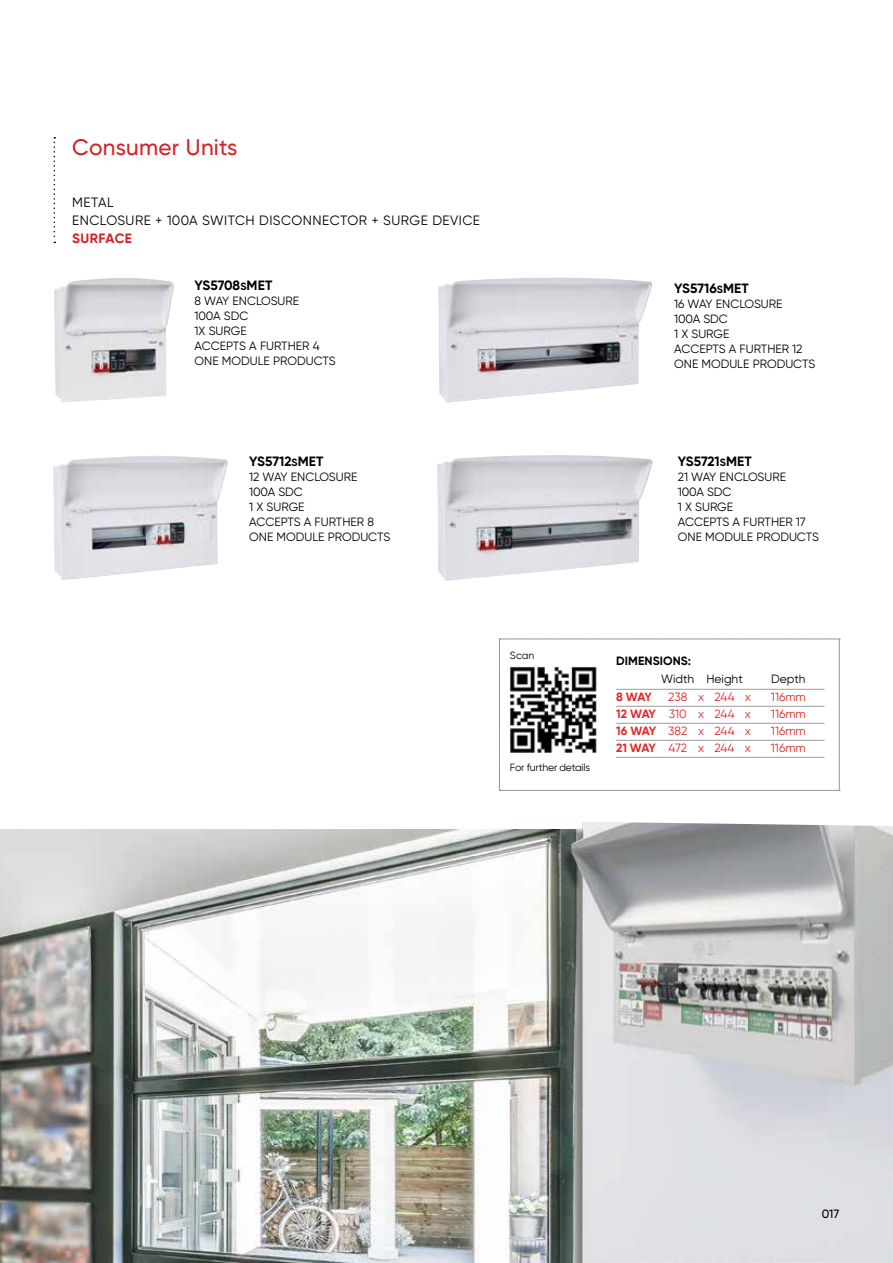
<style>
.page{position:relative;width:893px;height:1263px;background:#fff}
.page>*{position:absolute;margin:0;border:0;box-sizing:border-box;transform-origin:0 0}
.t1{font:500 22.5px "Gilroy";letter-spacing:.01em;color:#d62027}
.t2{font:13.5px/18px "Gilroy";letter-spacing:.035em;color:#000}
.t3{font:700 13.5px "Gilroy";color:#000}
.t4{font:700 13.5px "Gilroy";letter-spacing:.03em;color:#d62027}
.t5{font:12px/15px "Gilroy";color:#000}
.t6{font:12px "Gilroy";color:#e32726}
.t7{font:700 12px "Gilroy";letter-spacing:.01em;color:#000}
.t8{font:700 12px "Gilroy";color:#e32726}
.t9{font:500 12px "Gilroy";color:#000}
.t10{font:10.5px "Gilroy";letter-spacing:-.02em;color:#000}
.s1{font-size:10.5px}
.s2{font-weight:700}
</style>
<div class="page">
<svg style="left:499px;top:639px;width:341px;height:152px"></svg>
<hr style="left:752px;top:757px;width:72px;height:1px;background:#9d9c9c">
<img style="left:510px;top:666px;width:86px;height:86px">
<svg style="left:54px;top:137px;width:1px;height:106px"></svg>
<img style="left:53px;top:456px;width:175px;height:124px">
<img style="left:54px;top:278px;width:120px;height:125px">
<img style="left:437px;top:455px;width:216px;height:126px">
<img style="left:438px;top:278px;width:215px;height:125px">
<img style="left:0;top:822px;width:893px;height:441px">
<h1 class="t1" style="left:72px;top:133px;width:167px">Consumer Units</h1>
<p class="t2" style="left:72px;top:193px;width:409px">METAL<br>ENCLOSURE + 100A SWITCH DISCONNECTOR + SURGE DEVICE</p>
<p class="t4" style="left:72px;top:230px;width:61px">SURFACE</p>
<p class="t3" style="left:195px;top:277px;width:79px">YS5708<span class="s1">S</span>MET</p>
<p class="t5" style="left:195px;top:293px;width:143px">8 WAY ENCLOSURE<br>100A SDC<br>1X SURGE<br>ACCEPTS A FURTHER 4<br>ONE MODULE PRODUCTS</p>
<p class="t3" style="left:249px;top:453px;width:76px">YS5712<span class="s1">S</span>MET</p>
<p class="t5" style="left:249px;top:469px;width:143px">12 WAY ENCLOSURE<br>100A SDC<br>1 X SURGE<br>ACCEPTS A FURTHER 8<br>ONE MODULE PRODUCTS</p>
<p class="t3" style="left:674px;top:280px;width:76px">YS5716<span class="s1">S</span>MET</p>
<p class="t5" style="left:674px;top:296px;width:143px">16 WAY ENCLOSURE<br>100A SDC<br>1 X SURGE<br>ACCEPTS A FURTHER 12<br>ONE MODULE PRODUCTS</p>
<p class="t3" style="left:678px;top:453px;width:75px">YS5721<span class="s1">S</span>MET</p>
<p class="t5" style="left:678px;top:469px;width:143px">21 WAY ENCLOSURE<br>100A SDC<br>1 X SURGE<br>ACCEPTS A FURTHER 17<br>ONE MODULE PRODUCTS</p>
<p class="t10" style="left:510px;top:649px;width:26px">Scan</p>
<p class="t10" style="left:510px;top:761px;width:82px">For further details</p>
<p class="t7" style="left:616px;top:653px;width:76px">DIMENSIONS:</p>
<p class="t5" style="left:661px;top:672px;width:83px">Width Height</p>
<p class="t5" style="left:771px;top:672px;width:36px">Depth</p>
<p class="t8" style="left:616px;top:689px;width:37px">8 WAY</p>
<p class="t6" style="left:668px;top:689px;width:84px">238 x 244 x</p>
<p class="t6" style="left:771px;top:689px;width:36px">116mm</p>
<p class="t6" style="left:616px;top:706px;width:136px"><span class="s2">12 WAY</span> 310 x 244 x</p>
<p class="t6" style="left:771px;top:706px;width:36px">116mm</p>
<p class="t6" style="left:616px;top:723px;width:136px"><span class="s2">16 WAY</span> 382 x 244 x</p>
<p class="t6" style="left:771px;top:723px;width:36px">116mm</p>
<p class="t6" style="left:616px;top:740px;width:136px"><span class="s2">21 WAY</span> 472 x 244 x</p>
<p class="t6" style="left:771px;top:740px;width:36px">116mm</p>
<p class="t9" style="left:822px;top:1206px;width:19px">017</p>
</div>
